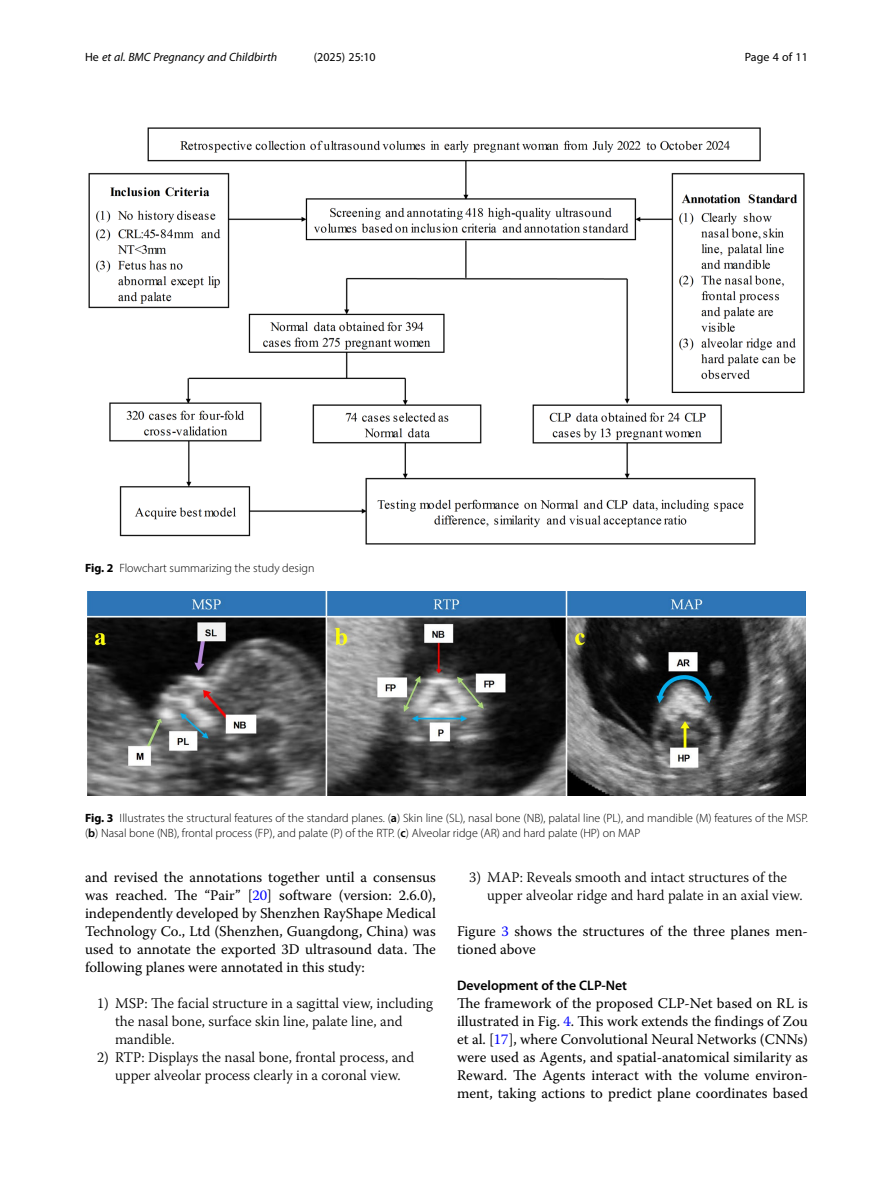
<style>
.page{position:relative;width:893px;height:1191px;background:#fff}
.page>*{position:absolute;margin:0;border:0;box-sizing:border-box;transform-origin:0 0}
.Body_Text{font:14.7px/18px "Warnock Pro";color:#000;text-align:justify}
.Ordered_L1{font:300 14.7px/18px "Warnock Pro";color:#000}
.Head_2{font:600 13.8px "Myriad Pro";color:#000}
.Figure_Caption{font:300 12px/15px "Myriad Pro";color:#000}
.t1{font:italic 12px "Myriad Pro";color:#000}
.t2{font:12px "Myriad Pro";color:#000}
.s1{font-style:normal}
.s2{font-weight:700}
.s3{font-weight:600}
.s4{color:#00f}
</style>
<div class="page">
<img style="left:87px;top:591px;width:719px;height:204px">
<img style="left:88px;top:127px;width:717px;height:418px">
<p class="t1" style="left:85px;top:50px;width:194px"><span class="s1">He</span> et al. BMC Pregnancy and Childbirth</p>
<p class="t2" style="left:314px;top:50px;width:63px">(2025) 25:10</p>
<p class="t2" style="left:745px;top:50px;width:65px">Page 4 of 11</p>
<p class="Figure_Caption" style="left:85px;top:560px;width:231px"><span class="s2">Fig. 2</span> Flowchart summarizing the study design</p>
<p class="Figure_Caption" style="left:85px;top:810px;width:724px"><span class="s2">Fig. 3</span> Illustrates the structural features of the standard planes. (<span class="s3">a</span>) Skin line (SL), nasal bone (NB), palatal line (PL), and mandible (M) features of the MSP. (<span class="s3">b</span>) Nasal bone (NB), frontal process (FP), and palate (P) of the RTP. (<span class="s3">c</span>) Alveolar ridge (AR) and hard palate (HP) on MAP</p>
<p class="Body_Text" style="left:85px;top:868px;width:352px">and revised the annotations together until a consensus was reached. The “Pair” [<span class="s4">20</span>] software (version: 2.6.0), independently developed by Shenzhen RayShape Medical Technology Co., Ltd (Shenzhen, Guangdong, China) was used to annotate the exported 3D ultrasound data. The following planes were annotated in this study:</p>
<p class="Ordered_L1" style="left:115px;top:994px;width:320px;text-indent:-18px">1) MSP: The facial structure in a sagittal view, including the nasal bone, surface skin line, palate line, and mandible.</p>
<p class="Ordered_L1" style="left:97px;top:1048px;width:319px;text-align:center">2) RTP: Displays the nasal bone, frontal process, and upper alveolar process clearly in a coronal view.</p>
<p class="Ordered_L1" style="left:487px;top:868px;width:317px;text-indent:-18px">3) MAP: Reveals smooth and intact structures of the upper alveolar ridge and hard palate in an axial view.</p>
<p class="Body_Text" style="left:457px;top:922px;width:352px">Figure <span class="s4">3</span> shows the structures of the three planes men&shy;tioned above</p>
<p class="Head_2" style="left:457px;top:977px;width:172px">Development of the CLP-Net</p>
<p class="Body_Text" style="left:457px;top:994px;width:352px">The framework of the proposed CLP-Net based on RL is illustrated in Fig. <span class="s4">4</span>. This work extends the findings of Zou et al. [<span class="s4">17</span>], where Convolutional Neural Networks (CNNs) were used as Agents, and spatial-anatomical similarity as Reward. The Agents interact with the volume environ&shy;ment, taking actions to predict plane coordinates based</p>
</div>
